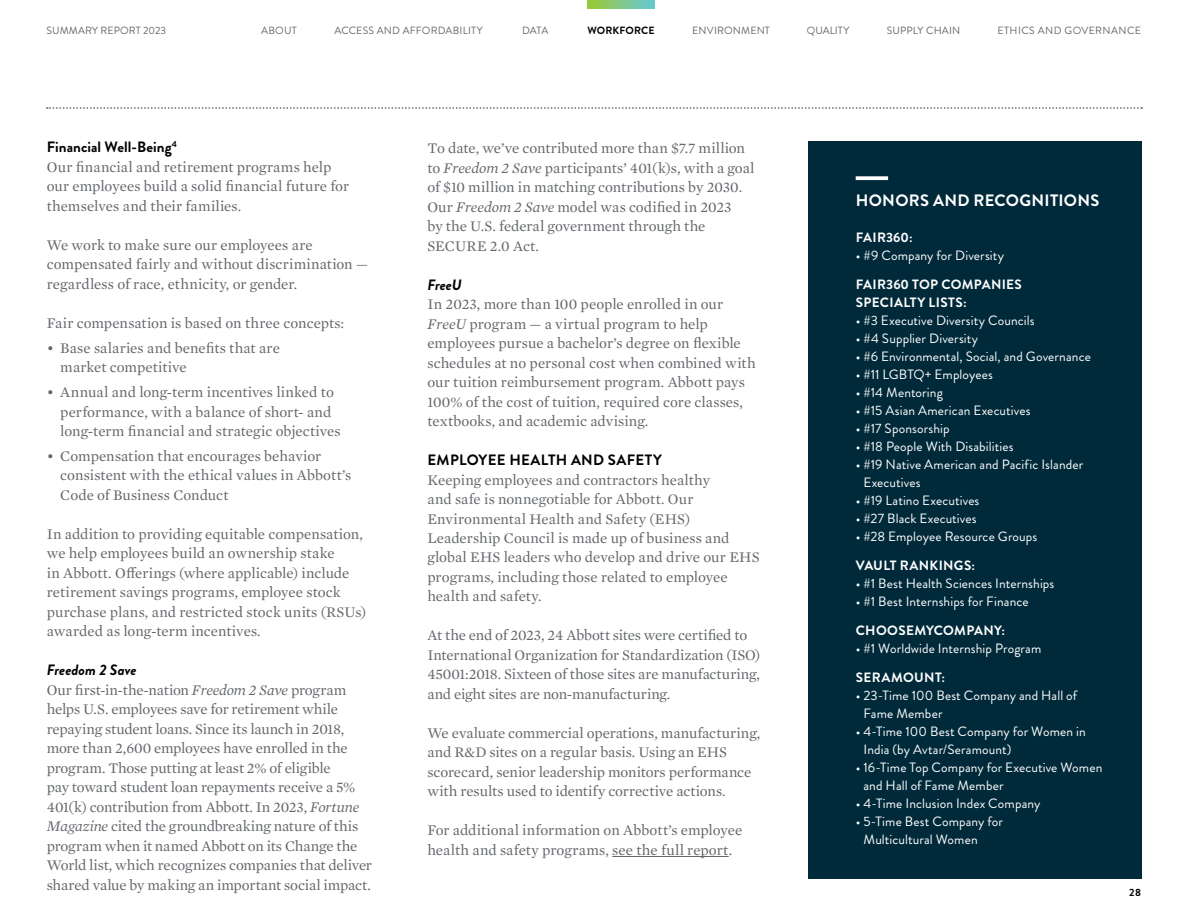
<style>
.page{position:relative;width:1188px;height:918px;background:#fff}
.page>*{position:absolute;margin:0;border:0;box-sizing:border-box;transform-origin:0 0}
.t1{font:700 16.5px "Brandon Grotesque";letter-spacing:.02em;color:#fff}
.t2{font:15px/19.5px "Mercury Text G1";letter-spacing:-.005em;color:#63676b}
.t3{font:700 15px "Brandon Grotesque";letter-spacing:.01em;color:#000}
.t4{font:italic 700 15px "Brandon Grotesque";letter-spacing:.005em;color:#000}
.t5{font:13.5px/18px "Brandon Grotesque";letter-spacing:.01em;color:#fff}
.t6{font:700 13.5px/18px "Brandon Grotesque";letter-spacing:.025em;color:#fff}
.t7{font:10.5px "Brandon Grotesque";letter-spacing:.015em;color:#63676b}
.t8{font:10.5px "Brandon Grotesque";letter-spacing:.04em;color:#63676b}
.t9{font:700 10.5px "Brandon Grotesque";letter-spacing:.01em;color:#000}
.s1{font-style:italic}
.s2{color:#63666a}
</style>
<div class="page">
<svg style="left:587px;top:0;width:68px;height:9px"></svg>
<svg style="left:47px;top:107px;width:1095px;height:2px"></svg>
<hr style="left:612px;top:856px;width:117px;height:1px;background:#63666a">
<div style="left:808px;top:141px;width:333px;height:738px;background:#002a3a"></div>
<svg style="left:856px;top:176px;width:32px;height:4px"></svg>
<p class="t7" style="left:46px;top:24px;width:121px">SUMMARY REPORT 2023</p>
<p class="t7" style="left:261px;top:24px;width:37px">ABOUT</p>
<p class="t7" style="left:334px;top:24px;width:150px">ACCESS AND AFFORDABILITY</p>
<p class="t7" style="left:522px;top:24px;width:28px">DATA</p>
<p class="t7" style="left:692px;top:24px;width:79px">ENVIRONMENT</p>
<p class="t7" style="left:807px;top:24px;width:44px">QUALITY</p>
<p class="t7" style="left:887px;top:24px;width:75px">SUPPLY CHAIN</p>
<p class="t8" style="left:997px;top:24px;width:145px">ETHICS AND GOVERNANCE</p>
<p class="t9" style="left:587px;top:23px;width:69px">WORKFORCE</p>
<p class="t3" style="left:47px;top:137px;width:132px">Financial Well-Being<sup>4</sup></p>
<p class="t2" style="left:47px;top:156px;width:304px">Our financial and retirement programs help our employees build a solid financial future for themselves and their families.</p>
<p class="t2" style="left:47px;top:234px;width:323px">We work to make sure our employees are compensated fairly and without discrimination — regardless of race, ethnicity, or gender.</p>
<p class="t2" style="left:47px;top:312px;width:299px">Fair compensation is based on three concepts:</p>
<p class="t2" style="left:60px;top:337px;width:221px;text-indent:-14px">• Base salaries and benefits that are market competitive</p>
<p class="t2" style="left:60px;top:382px;width:282px;text-indent:-14px">• Annual and long-term incentives linked to performance, with a balance of short- and long-term financial and strategic objectives</p>
<p class="t2" style="left:60px;top:445px;width:293px;text-indent:-14px">• Compensation that encourages behavior consistent with the ethical values in Abbott’s<br>Code of Business Conduct</p>
<p class="t2" style="left:47px;top:523px;width:321px">In addition to providing equitable compensation, we help employees build an ownership stake<br>in Abbott. Offerings (where applicable) include retirement savings programs, employee stock purchase plans, and restricted stock units (RSUs) awarded as long-term incentives.</p>
<p class="t4" style="left:47px;top:660px;width:91px">Freedom 2 Save</p>
<p class="t2" style="left:47px;top:679px;width:327px">Our first-in-the-nation <span class="s1">Freedom 2 Save</span> program helps U.S. employees save for retirement while repaying student loans. Since its launch in 2018, more than 2,600 employees have enrolled in the program. Those putting at least 2% of eligible<br>pay toward student loan repayments receive a 5% 401(k) contribution from Abbott. In 2023, <span class="s1">Fortune Magazine</span> cited the groundbreaking nature of this program when it named Abbott on its Change the World list, which recognizes companies that deliver shared value by making an important social impact.</p>
<p class="t2" style="left:427px;top:137px;width:329px">To date, we’ve contributed more than $7.7 million to <span class="s1">Freedom 2 Save</span> participants’ 401(k)s, with a goal of $10 million in matching contributions by 2030.<br>Our <span class="s1">Freedom 2 Save</span> model was codified in 2023<br>by the U.S. federal government through the SECURE 2.0 Act.</p>
<p class="t4" style="left:427px;top:274px;width:36px">FreeU</p>
<p class="t2" style="left:427px;top:293px;width:330px">In 2023, more than 100 people enrolled in our <span class="s1">FreeU</span> program — a virtual program to help employees pursue a bachelor’s degree on flexible schedules at no personal cost when combined with our tuition reimbursement program. Abbott pays 100% of the cost of tuition, required core classes, textbooks, and academic advising.</p>
<p class="t3" style="left:428px;top:449px;width:236px">EMPLOYEE HEALTH AND SAFETY</p>
<p class="t2" style="left:427px;top:469px;width:334px">Keeping employees and contractors healthy<br>and safe is nonnegotiable for Abbott. Our Environmental Health and Safety (EHS)<br>Leadership Council is made up of business and global EHS leaders who develop and drive our EHS programs, including those related to employee health and safety.</p>
<p class="t2" style="left:427px;top:625px;width:334px">At the end of 2023, 24 Abbott sites were certified to International Organization for Standardization (ISO)<br>45001:2018. Sixteen of those sites are manufacturing, and eight sites are non-manufacturing.</p>
<p class="t2" style="left:427px;top:722px;width:334px">We evaluate commercial operations, manufacturing, and R&amp;D sites on a regular basis. Using an EHS scorecard, senior leadership monitors performance with results used to identify corrective actions.</p>
<p class="t2" style="left:427px;top:820px;width:317px">For additional information on Abbott’s employee health and safety programs, <span class="s2">see the full report</span>.</p>
<p class="t1" style="left:856px;top:189px;width:245px">HONORS AND RECOGNITIONS</p>
<p class="t6" style="left:856px;top:229px;width:59px">FAIR360:</p>
<p class="t5" style="left:856px;top:247px;width:150px">• #9 Company for Diversity</p>
<p class="t6" style="left:856px;top:276px;width:168px">FAIR360 TOP COMPANIES<br>SPECIALTY LISTS:</p>
<p class="t5" style="left:856px;top:312px;width:180px">• #3 Executive Diversity Councils</p>
<p class="t5" style="left:856px;top:330px;width:124px">• #4 Supplier Diversity</p>
<p class="t5" style="left:856px;top:348px;width:237px">• #6 Environmental, Social, and Governance</p>
<p class="t5" style="left:856px;top:366px;width:139px">• #11 LGBTQ+ Employees</p>
<p class="t5" style="left:856px;top:384px;width:89px">• #14 Mentoring</p>
<p class="t5" style="left:856px;top:402px;width:176px">• #15 Asian American Executives</p>
<p class="t5" style="left:856px;top:420px;width:95px">• #17 Sponsorship</p>
<p class="t5" style="left:856px;top:438px;width:159px">• #18 People With Disabilities</p>
<p class="t5" style="left:863px;top:456px;width:221px;text-indent:-8px">• #19 Native American and Pacific Islander<br>Executives</p>
<p class="t5" style="left:856px;top:492px;width:125px">• #19 Latino Executives</p>
<p class="t5" style="left:856px;top:510px;width:122px">• #27 Black Executives</p>
<p class="t5" style="left:856px;top:528px;width:183px">• #28 Employee Resource Groups</p>
<p class="t6" style="left:856px;top:557px;width:121px">VAULT RANKINGS:</p>
<p class="t5" style="left:856px;top:575px;width:200px">• #1 Best Health Sciences Internships</p>
<p class="t5" style="left:856px;top:593px;width:175px">• #1 Best Internships for Finance</p>
<p class="t6" style="left:856px;top:621px;width:151px">CHOOSEMYCOMPANY:</p>
<p class="t5" style="left:856px;top:639px;width:187px">• #1 Worldwide Internship Program</p>
<p class="t6" style="left:856px;top:668px;width:91px">SERAMOUNT:</p>
<p class="t5" style="left:863px;top:686px;width:215px;text-indent:-8px">• 23-Time 100 Best Company and Hall of<br>Fame Member</p>
<p class="t5" style="left:863px;top:722px;width:224px;text-indent:-8px">• 4-Time 100 Best Company for Women in<br>India (by Avtar/Seramount)</p>
<p class="t5" style="left:863px;top:758px;width:240px;text-indent:-8px">• 16-Time Top Company for Executive Women and Hall of Fame Member</p>
<p class="t5" style="left:856px;top:794px;width:186px">• 4-Time Inclusion Index Company</p>
<p class="t5" style="left:863px;top:812px;width:141px;text-indent:-8px">• 5-Time Best Company for<br>Multicultural Women</p>
<p class="t9" style="left:1129px;top:885px;width:14px">28</p>
</div>
